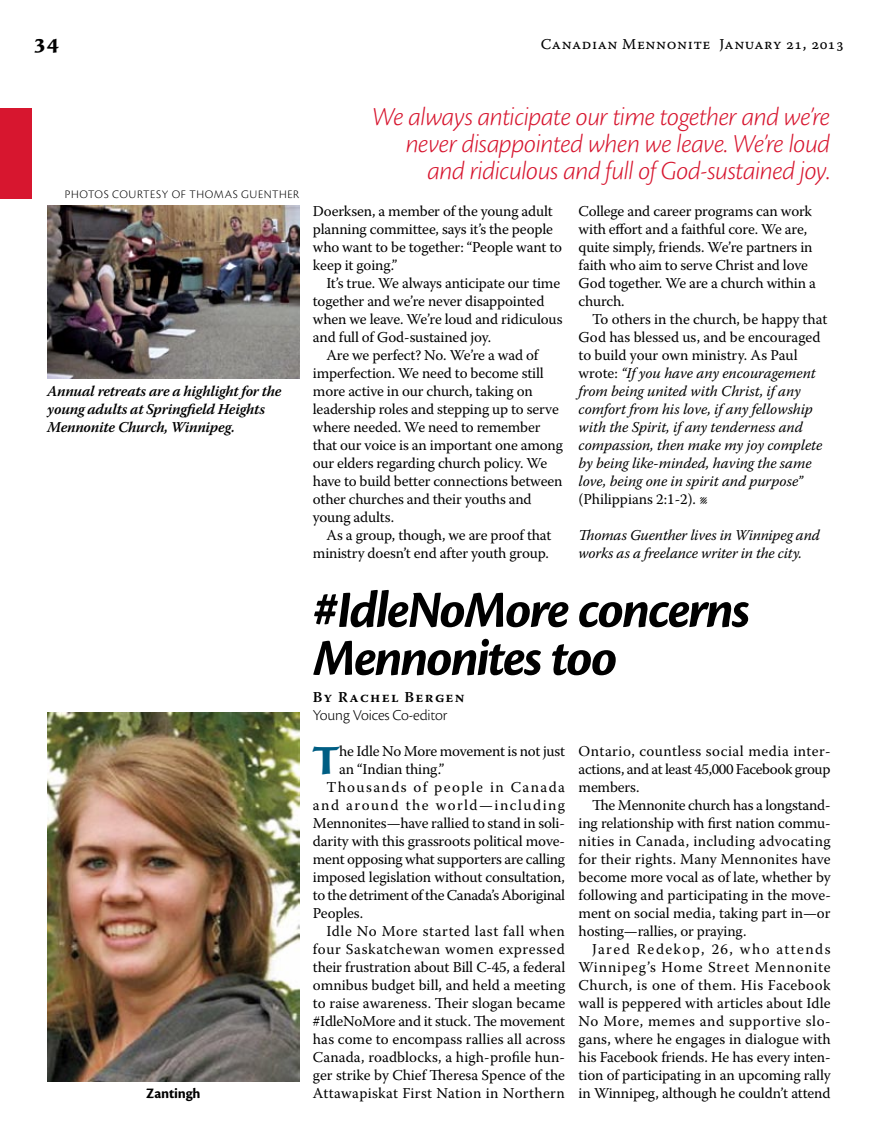
<style>
.page{position:relative;width:878px;height:1148px;background:#fff}
.page>*{position:absolute;margin:0;border:0;box-sizing:border-box;transform-origin:0 0}
.t1{font:italic 700 54px/48px "Cronos Pro";letter-spacing:-.04em;color:#000}
.t2{font:700 40.65px "Sava Pro";color:#005e83}
.t3{font:italic 300 27px/27px "Cronos Pro";letter-spacing:-.02em;color:#d7162f;text-align:right}
.t4{font:700 21px "Sava Pro";color:#000}
.t5{font:300 15.75px "Cronos Pro";letter-spacing:-.015em;color:#000}
.t6{font:15px/18px "Warnock Pro";letter-spacing:-.01em;color:#000;text-align:justify}
.t7{font:italic 15px/18px "Warnock Pro";color:#000}
.t8{font:italic 600 15px/18px "Warnock Pro";letter-spacing:-.015em;color:#000}
.t9{font:15px "Warnock Pro";letter-spacing:.04em;color:#000}
.t10{font:15px "Warnock Pro";letter-spacing:.025em;color:#000}
.t11{font:15px "Warnock Pro Capt";letter-spacing:.035em;color:#000}
.t12{font:15px "Warnock Pro";letter-spacing:.1em;color:#000}
.t13{font:15px "Warnock Pro";letter-spacing:.09em;color:#000}
.t14{font:600 15px "Warnock Pro";letter-spacing:.09em;color:#000}
.t15{font:700 15px "Cronos Pro";color:#000}
.t16{font:300 12px "Cronos Pro";letter-spacing:.05em;color:#000}
.s1{font-style:normal}
</style>
<div class="page">
<img style="left:47px;top:206px;width:252px;height:172px">
<div style="left:0;top:108px;width:32px;height:90px;background:#d7162f"></div>
<img style="left:47px;top:712px;width:252px;height:369px">
<h3 class="t4" style="left:34px;top:28px;width:27px">34</h3>
<p class="t11" style="left:541px;top:35px;width:305px">Canadian Mennonite January 21, 2013</p>
<p class="t16" style="left:65px;top:187px;width:236px">PHOTOS COURTESY OF THOMAS GUENTHER</p>
<p class="t8" style="left:47px;top:382px;width:235px">Annual retreats are a highlight for the young adults at Springfield Heights<br>Mennonite Church, Winnipeg.</p>
<h3 class="t3" style="left:372px;top:104px;width:460px">We always anticipate our time together and we’re never disappointed when we leave. We’re loud and ridiculous and full of God-sustained joy.</h3>
<p class="t6" style="left:313px;top:202px;width:250px;text-align:left">Doerksen, a member of the young adult planning committee, says it’s the people who want to be together: “People want to keep it going.”</p>
<p class="t6" style="left:326px;top:274px;width:235px">It’s true. We always anticipate our time</p>
<p class="t6" style="left:313px;top:292px;width:233px">together and we’re never disappointed</p>
<p class="t6" style="left:313px;top:310px;width:251px">when we leave. We’re loud and ridiculous</p>
<p class="t6" style="left:313px;top:328px;width:180px">and full of God-sustained joy.</p>
<p class="t6" style="left:326px;top:346px;width:213px">Are we perfect? No. We’re a wad of</p>
<p class="t6" style="left:313px;top:364px;width:232px">imperfection. We need to become still</p>
<p class="t6" style="left:313px;top:382px;width:221px">more active in our church, taking on</p>
<p class="t6" style="left:313px;top:400px;width:247px">leadership roles and stepping up to serve</p>
<p class="t6" style="left:313px;top:418px;width:229px">where needed. We need to remember</p>
<p class="t6" style="left:313px;top:436px;width:251px">that our voice is an important one among</p>
<p class="t6" style="left:313px;top:454px;width:236px">our elders regarding church policy. We</p>
<p class="t6" style="left:313px;top:472px;width:251px">have to build better connections between</p>
<p class="t6" style="left:313px;top:490px;width:220px">other churches and their youths and</p>
<p class="t6" style="left:313px;top:508px;width:83px">young adults.</p>
<p class="t6" style="left:326px;top:526px;width:226px">As a group, though, we are proof that</p>
<p class="t6" style="left:313px;top:544px;width:238px">ministry doesn’t end after youth group.</p>
<p class="t6" style="left:578px;top:202px;width:239px;text-align:left">College and career programs can work with effort and a faithful core. We are, quite simply, friends. We’re partners in faith who aim to serve Christ and love God together. We are a church within a church.</p>
<p class="t7" style="left:578px;top:310px;width:250px;text-indent:14px"><span class="s1">To others in the church, be happy that God has blessed us, and be encouraged to build your own ministry. As Paul wrote:</span> “If you have any encouragement from being united with Christ, if any comfort from his love, if any fellowship with the Spirit, if any tenderness and compassion, then make my joy complete by being like-minded, having the same love, being one in spirit and purpose”</p>
<p class="t6" style="left:578px;top:490px;width:126px">(Philippians 2:1-2). l</p>
<p class="t7" style="left:578px;top:526px;width:243px">Thomas Guenther lives in Winnipeg and works as a freelance writer in the city.</p>
<h1 class="t1" style="left:313px;top:587px;width:439px">#IdleNoMore concerns<br>Mennonites too</h1>
<p class="t14" style="left:313px;top:687px;width:153px">By Rachel Bergen</p>
<p class="t5" style="left:313px;top:705px;width:136px">YOUNG VOICES CO-EDITOR</p>
<h2 class="t2" style="left:313px;top:733px;width:28px">T</h2>
<p class="t6" style="left:339px;top:742px;width:227px">he Idle No More movement is not just</p>
<p class="t6" style="left:578px;top:742px;width:253px">Ontario, countless social media inter&shy;actions, and at least 45,000 Facebook group members.</p>
<p class="t6" style="left:578px;top:796px;width:254px;text-indent:14px">The Mennonite church has a longstand&shy;ing relationship with first nation commu&shy;nities in Canada, including advocating for their rights. Many Mennonites have become more vocal as of late, whether by following and participating in the move&shy;ment on social media, taking part in—or hosting—rallies, or praying.</p>
<p class="t6" style="left:578px;top:940px;width:254px;text-indent:14px">Jared Redekop, 26, who attends Winnipeg’s Home Street Mennonite Church, is one of them. His Facebook wall is peppered with articles about Idle No More, memes and supportive slo&shy;gans, where he engages in dialogue with his Facebook friends. He has every inten&shy;tion of participating in an upcoming rally</p>
<p class="t6" style="left:339px;top:760px;width:107px">an “Indian thing.”</p>
<p class="t13" style="left:326px;top:778px;width:240px">Thousands of people in Canada</p>
<p class="t12" style="left:313px;top:796px;width:254px">and around the world—including</p>
<p class="t6" style="left:313px;top:814px;width:253px">Mennonites—have rallied to stand in soli-</p>
<p class="t6" style="left:313px;top:832px;width:253px">darity with this grassroots political move-</p>
<p class="t6" style="left:313px;top:850px;width:254px">ment opposing what supporters are calling</p>
<p class="t6" style="left:313px;top:868px;width:253px">imposed legislation without consultation,</p>
<p class="t6" style="left:313px;top:886px;width:253px">to the detriment of the Canada’s Aboriginal</p>
<p class="t6" style="left:313px;top:904px;width:52px">Peoples.</p>
<p class="t9" style="left:326px;top:922px;width:240px">Idle No More started last fall when</p>
<p class="t9" style="left:313px;top:940px;width:253px">four Saskatchewan women expressed</p>
<p class="t6" style="left:313px;top:958px;width:254px">their frustration about Bill C-45, a federal</p>
<p class="t6" style="left:313px;top:976px;width:254px">omnibus budget bill, and held a meeting</p>
<p class="t6" style="left:313px;top:994px;width:254px">to raise awareness. Their slogan became</p>
<p class="t6" style="left:313px;top:1012px;width:254px">#IdleNoMore and it stuck. The movement</p>
<p class="t6" style="left:313px;top:1030px;width:254px">has come to encompass rallies all across</p>
<p class="t6" style="left:313px;top:1048px;width:254px">Canada, roadblocks, a high-profile hun-</p>
<p class="t6" style="left:313px;top:1066px;width:253px">ger strike by Chief Theresa Spence of the</p>
<p class="t10" style="left:313px;top:1084px;width:253px">Attawapiskat First Nation in Northern</p>
<p class="t15" style="left:146px;top:1085px;width:56px">Zantingh</p>
<p class="t6" style="left:578px;top:1084px;width:253px">in Winnipeg, although he couldn’t attend</p>
</div>
